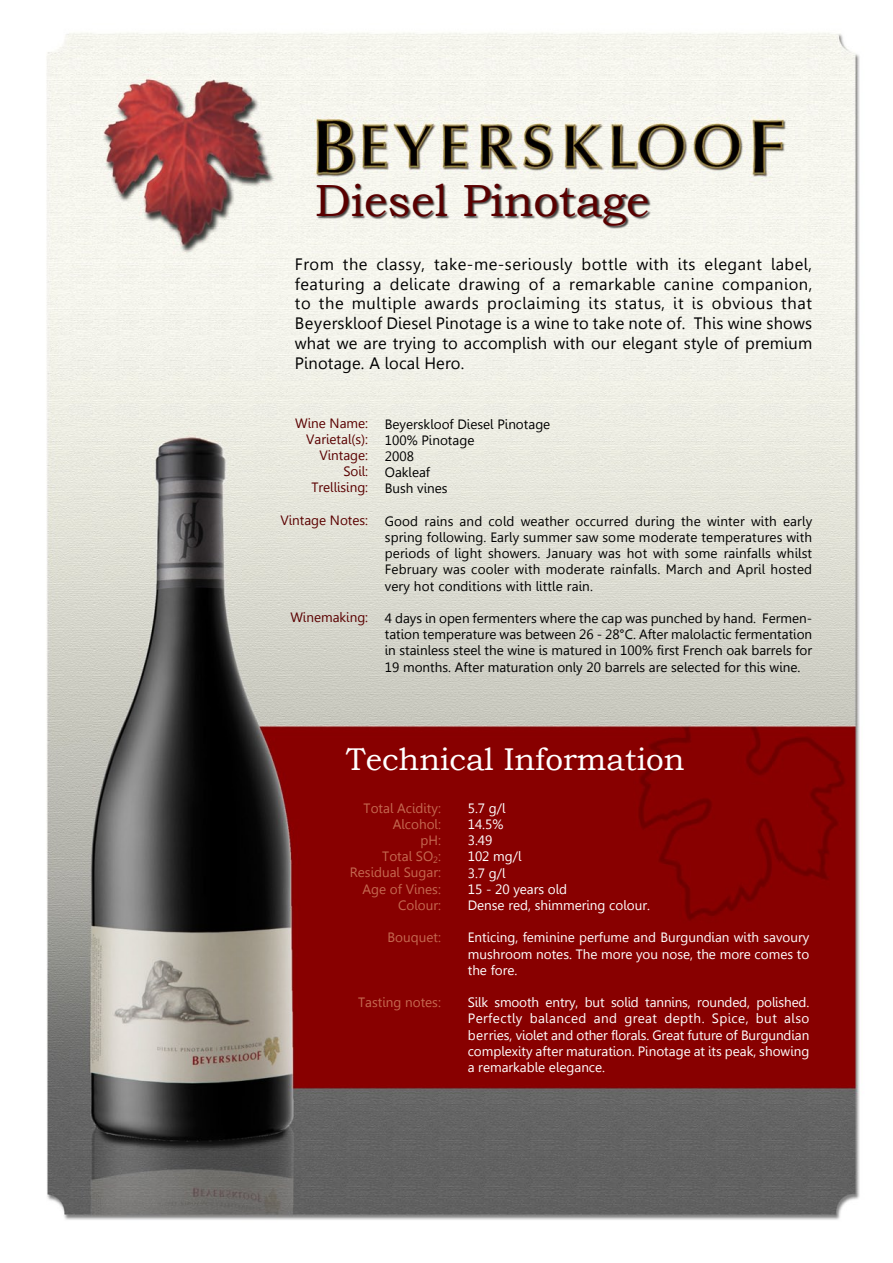
<style>
.page{position:relative;width:893px;height:1263px;background:#fff}
.page>*{position:absolute;margin:0;border:0;box-sizing:border-box;transform-origin:0 0}
.t1{font:45px "Bookman Old Style";color:#5a0000}
.t2{font:31.5px "Bookman Old Style";color:#fff}
.t3{font:16.5px/19.8px "Leelawadee";letter-spacing:.01em;color:#000;text-align:justify}
.t4{font:13.5px/16.2px "Leelawadee";color:#000;text-align:justify}
.t5{font:13.5px/16.2px "Leelawadee";color:#fff;text-align:justify}
.t6{font:13.5px/16.2px "Leelawadee";color:#c56951;text-align:right}
.t7{font:13.5px/16.2px "Leelawadee";color:#5a0000;text-align:right}
</style>
<div class="page">
<img style="left:46px;top:32px;width:814px;height:1188px">
<div style="left:316px;top:183px;width:335px;height:46px;background:#000;opacity:.75"></div>
<h1 class="t1" style="left:315px;top:171px;width:336px">Diesel Pinotage</h1>
<p class="t3" style="left:295px;top:254px;width:519px">From the classy, take-me-seriously bottle with its elegant label, featuring a delicate drawing of a remarkable canine companion, to the multiple awards proclaiming its status, it is obvious that Beyerskloof Diesel Pinotage is a wine to take note of. This wine shows what we are trying to accomplish with our elegant style of premium Pinotage. A local Hero.</p>
<p class="t7" style="left:295px;top:415px;width:75px">Wine Name:<br>Varietal(s):<br>Vintage:<br>Soil:<br>Trellising:</p>
<p class="t7" style="left:280px;top:512px;width:89px">Vintage Notes:</p>
<p class="t7" style="left:290px;top:609px;width:79px">Winemaking:</p>
<p class="t4" style="left:385px;top:416px;width:167px;text-align:left">Beyerskloof Diesel Pinotage<br>100% Pinotage<br>2008<br>Oakleaf<br>Bush vines</p>
<p class="t4" style="left:385px;top:513px;width:429px">Good rains and cold weather occurred during the winter with early spring following. Early summer saw some moderate temperatures with periods of light showers. January was hot with some rainfalls whilst February was cooler with moderate rainfalls. March and April hosted very hot conditions with little rain.</p>
<p class="t4" style="left:385px;top:610px;width:429px">4 days in open fermenters where the cap was punched by hand. Fermen&shy;tation temperature was between 26 - 28°C. After malolactic fermentation in stainless steel the wine is matured in 100% first French oak barrels for 19 months. After maturation only 20 barrels are selected for this wine.</p>
<h2 class="t2" style="left:346px;top:739px;width:340px">Technical Information</h2>
<p class="t6" style="left:350px;top:800px;width:93px">Total Acidity:<br>Alcohol:<br>pH:<br>Total SO<sub>2</sub>:<br>Residual Sugar:<br>Age of Vines:<br>Colour:</p>
<p class="t6" style="left:387px;top:929px;width:55px">Bouquet:</p>
<p class="t6" style="left:358px;top:994px;width:84px">Tasting notes:</p>
<p class="t5" style="left:468px;top:800px;width:184px;text-align:left">5.7 g/l<br>14.5%<br>3.49<br>102 mg/l<br>3.7 g/l<br>15 - 20 years old<br>Dense red, shimmering colour.</p>
<p class="t5" style="left:468px;top:929px;width:343px">Enticing, feminine perfume and Burgundian with savoury mushroom notes. The more you nose, the more comes to the fore.</p>
<p class="t5" style="left:468px;top:994px;width:343px">Silk smooth entry, but solid tannins, rounded, polished.<br>Perfectly balanced and great depth. Spice, but also berries, violet and other florals. Great future of Burgundian complexity after maturation. Pinotage at its peak, showing a remarkable elegance.</p>
</div>
